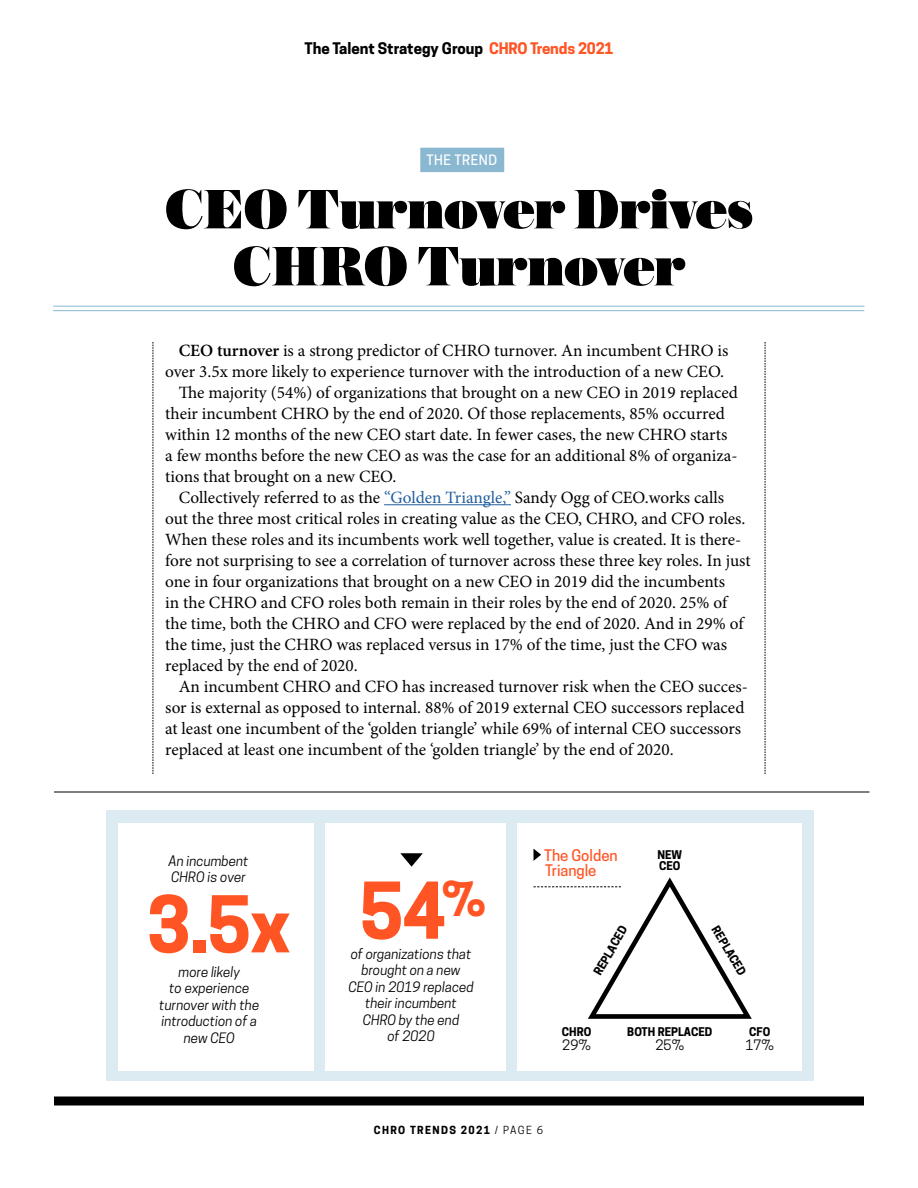
<style>
.page{position:relative;width:918px;height:1188px;background:#fff}
.page>*{position:absolute;margin:0;border:0;box-sizing:border-box;transform-origin:0 0}
.Numbers_large{font:700 73.35px "Cooper Hewitt";color:#ff5424}
.t1{font:900 58.35px/57px "Austin";color:#000;text-align:center}
.t2{font:17.25px/21px "Minion Pro";color:#000}
.t3{font:700 15px "Cooper Hewitt";letter-spacing:-.01em;color:#000}
.t4{font:500 15px/15px "Cooper Hewitt";color:#ff5424}
.t5{font:italic 13.5px/16.5px "Cooper Hewitt";color:#000;text-align:center}
.t6{font:13.5px "Cooper Hewitt";color:#000}
.t7{font:500 13.5px "Cooper Hewitt";letter-spacing:.04em;color:#fff}
.t8{font:700 11.25px/11.2px "Cooper Hewitt";color:#000}
.t9{font:700 10.5px "Cooper Hewitt";letter-spacing:.13em;color:#000}
.s1{color:#ff5424}
.s2{font-weight:600}
.s3{color:#215e9e}
.s4{font-weight:400}
</style>
<div class="page">
<div style="left:54px;top:1096px;width:810px;height:10px;background:#000"></div>
<div style="left:420px;top:148px;width:84px;height:24px;background:#8ab8d1"></div>
<hr style="left:53px;top:306px;width:811px;height:1px;background:#8ab8d1">
<hr style="left:53px;top:310px;width:811px;height:1px;background:#8ab8d1">
<hr style="left:384px;top:504px;width:127px;height:1px;background:#215e9e">
<div style="left:106px;top:810px;width:707px;height:271px;background:#dceaf1"></div>
<div style="left:517px;top:824px;width:285px;height:247px;background:#fff"></div>
<div style="left:118px;top:824px;width:195px;height:247px;background:#fff"></div>
<div style="left:325px;top:824px;width:180px;height:247px;background:#fff"></div>
<svg style="left:534px;top:849px;width:7px;height:12px"></svg>
<svg style="left:534px;top:877px;width:218px;height:142px"></svg>
<svg style="left:400px;top:853px;width:23px;height:14px"></svg>
<hr style="left:54px;top:792px;width:815px;height:1px;background:#000">
<svg style="left:765px;top:342px;width:1px;height:432px"></svg>
<svg style="left:153px;top:342px;width:1px;height:432px"></svg>
<p class="t3" style="left:304px;top:39px;width:311px">The Talent Strategy Group <span class="s1">CHRO Trends 2021</span></p>
<p class="t7" style="left:427px;top:152px;width:72px">THE TREND</p>
<p class="t1" style="left:165px;top:179px;width:590px">CEO Turnover Drives<br>CHRO Turnover</p>
<p class="t2" style="left:165px;top:340px;width:565px;text-align:right"><span class="s2">CEO turnover</span> is a strong predictor of CHRO turnover. An incumbent CHRO is over 3.5x more likely to experience turnover with the introduction of a new CEO.</p>
<p class="t2" style="left:165px;top:382px;width:574px;text-indent:14px">The majority (54%) of organizations that brought on a new CEO in 2019 replaced their incumbent CHRO by the end of 2020. Of those replacements, 85% occurred within 12 months of the new CEO start date. In fewer cases, the new CHRO starts a few months before the new CEO as was the case for an additional 8% of organiza&shy;tions that brought on a new CEO.</p>
<p class="t2" style="left:165px;top:487px;width:587px;text-indent:14px">Collectively referred to as the <span class="s3">“Golden Triangle,”</span> Sandy Ogg of CEO.works calls out the three most critical roles in creating value as the CEO, CHRO, and CFO roles.<br>When these roles and its incumbents work well together, value is created. It is there&shy;fore not surprising to see a correlation of turnover across these three key roles. In just one in four organizations that brought on a new CEO in 2019 did the incumbents<br>in the CHRO and CFO roles both remain in their roles by the end of 2020. 25% of the time, both the CHRO and CFO were replaced by the end of 2020. And in 29% of the time, just the CHRO was replaced versus in 17% of the time, just the CFO was replaced by the end of 2020.</p>
<p class="t2" style="left:165px;top:676px;width:584px;text-indent:14px">An incumbent CHRO and CFO has increased turnover risk when the CEO succes&shy;sor is external as opposed to internal. 88% of 2019 external CEO successors replaced at least one incumbent of the ‘golden triangle’ while 69% of internal CEO successors replaced at least one incumbent of the ‘golden triangle’ by the end of 2020.</p>
<p class="t4" style="left:544px;top:848px;width:75px">The Golden<br>Triangle</p>
<p class="t5" style="left:169px;top:852px;width:82px;text-align:left">An incumbent<br>CHRO is over</p>
<p class="t8" style="left:657px;top:849px;width:26px">NEW<br>CEO</p>
<p class="Numbers_large" style="left:360px;top:868px;width:128px">54<sup>%</sup></p>
<p class="t5" style="left:348px;top:946px;width:127px">of organizations that brought on a new<br>CEO in 2019 replaced their incumbent<br>CHRO by the end<br>of 2020</p>
<p class="Numbers_large" style="left:147px;top:881px;width:145px">3.5x</p>
<p class="t5" style="left:159px;top:963px;width:102px">more likely<br>to experience turnover with the introduction of a new CEO</p>
<p class="t8" style="left:592px;top:971px;width:56px;rotate:-60deg">REPLACED</p>
<p class="t8" style="left:720px;top:924px;width:56px;rotate:59deg">REPLACED</p>
<p class="t8" style="left:562px;top:1026px;width:31px">CHRO</p>
<p class="t6" style="left:562px;top:1037px;width:30px">29%</p>
<p class="t8" style="left:627px;top:1026px;width:87px">BOTH REPLACED</p>
<p class="t6" style="left:655px;top:1037px;width:30px">25%</p>
<p class="t8" style="left:749px;top:1026px;width:23px">CFO</p>
<p class="t6" style="left:745px;top:1037px;width:30px">17%</p>
<p class="t9" style="left:374px;top:1124px;width:171px">CHRO TRENDS 2021 <span class="s4">/ PAGE 6</span></p>
</div>
